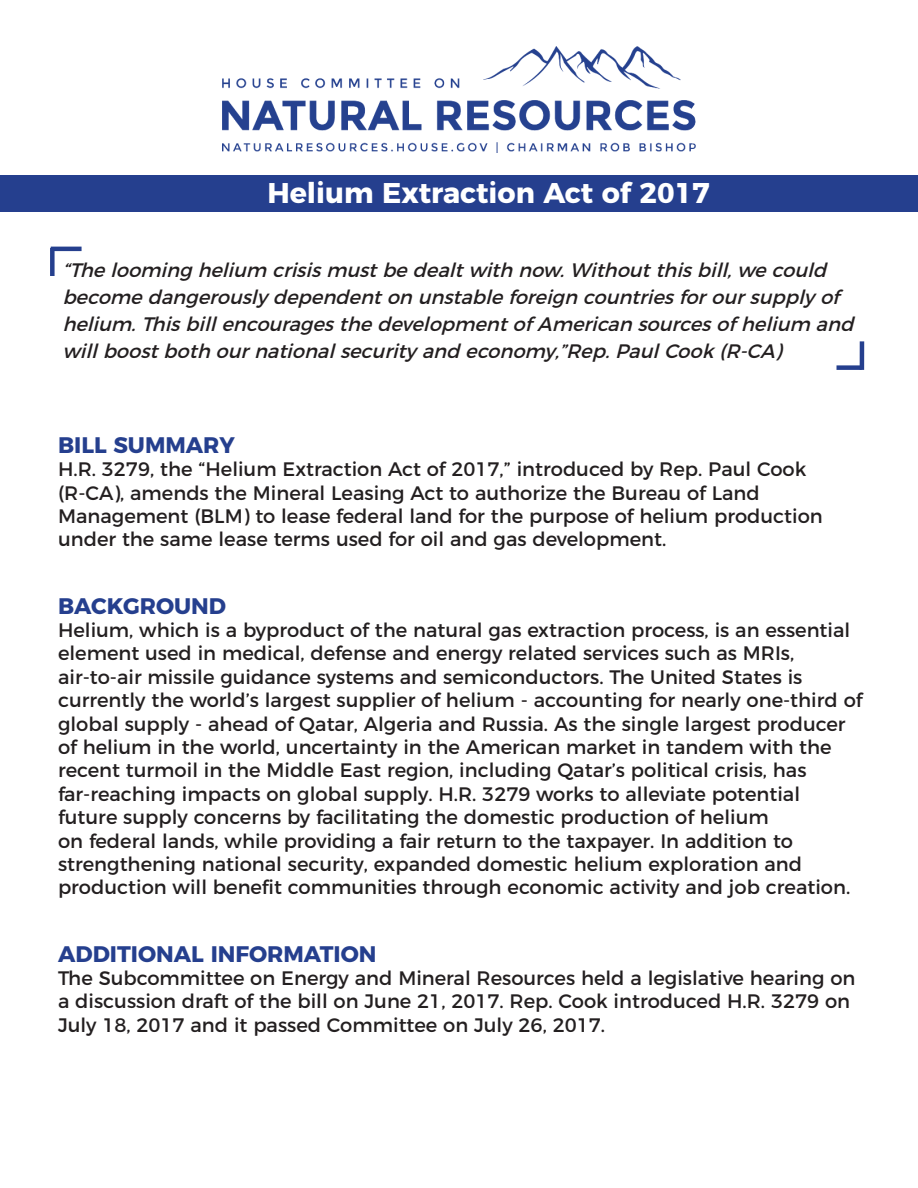
<style>
.page{position:relative;width:918px;height:1188px;background:#fff}
.page>*{position:absolute;margin:0;border:0;box-sizing:border-box;transform-origin:0 0}
.t1{font:700 28.5px "Montserrat";color:#fff}
.t2{font:700 22.5px "Montserrat";color:#253f8e}
.t3{font:19.5px/23.4px "Montserrat";color:#231f20}
.t4{font:italic 19.5px/27px "Montserrat";color:#231f20}
</style>
<div class="page">
<img style="left:223px;top:46px;width:472px;height:106px">
<div style="left:0;top:175px;width:918px;height:37px;background:#253f8e"></div>
<div style="left:50px;top:248px;width:5px;height:28px;background:#253f8e"></div>
<hr style="left:51px;top:247px;width:31px;height:4px;background:#253f8e">
<hr style="left:860px;top:341px;width:4px;height:29px;background:#253f8e">
<div style="left:837px;top:365px;width:25px;height:5px;background:#253f8e"></div>
<p class="t1" style="left:267px;top:169px;width:444px">Helium Extraction Act of 2017</p>
<p class="t4" style="left:62px;top:255px;width:799px">“Theloominghelium crisismustbedealtwith now.Withoutthisbill,wecould becomedangerouslydependentonunstableforeigncountriesforoursupplyof helium.ThisbillencouragesthedevelopmentofAmericansourcesofhelium and willboostboth ournationalsecurityand economy,”Rep.PaulCook(R-CA)</p>
<p class="t2" style="left:58px;top:426px;width:178px">BILL SUMMARY</p>
<p class="t3" style="left:58px;top:456px;width:766px">H.R. 3279, the “Helium Extraction Act of 2017,” introduced by Rep. Paul Cook (R-CA), amends the Mineral Leasing Act to authorize the Bureau of Land Management (BLM) to lease federal land for the purpose of helium production under the same lease terms used for oil and gas development.</p>
<p class="t2" style="left:58px;top:587px;width:170px">BACKGROUND</p>
<p class="t3" style="left:58px;top:617px;width:806px">Helium, which is a byproduct of the natural gas extraction process, is an essential element used in medical, defense and energy related services such as MRIs, air-to-air missile guidance systems and semiconductors. The United States is currently the world’s largest supplier of helium - accounting for nearly one-third of global supply - ahead of Qatar, Algeria and Russia. As the single largest producer of helium in the world, uncertainty in the American market in tandem with the recent turmoil in the Middle East region, including Qatar’s political crisis, has far-reaching impacts on global supply. H.R. 3279 works to alleviate potential future supply concerns by facilitating the domestic production of helium<br>on federal lands, while providing a fair return to the taxpayer. In addition to strengthening national security, expanded domestic helium exploration and production will benefit communities through economic activity and job creation.</p>
<p class="t2" style="left:58px;top:935px;width:320px">ADDITIONAL INFORMATION</p>
<p class="t3" style="left:58px;top:965px;width:799px">The Subcommittee on Energy and Mineral Resources held a legislative hearing on a discussion draft of the bill on June 21, 2017. Rep. Cook introduced H.R. 3279 on<br>July 18, 2017 and it passed Committee on July 26, 2017.</p>
</div>
